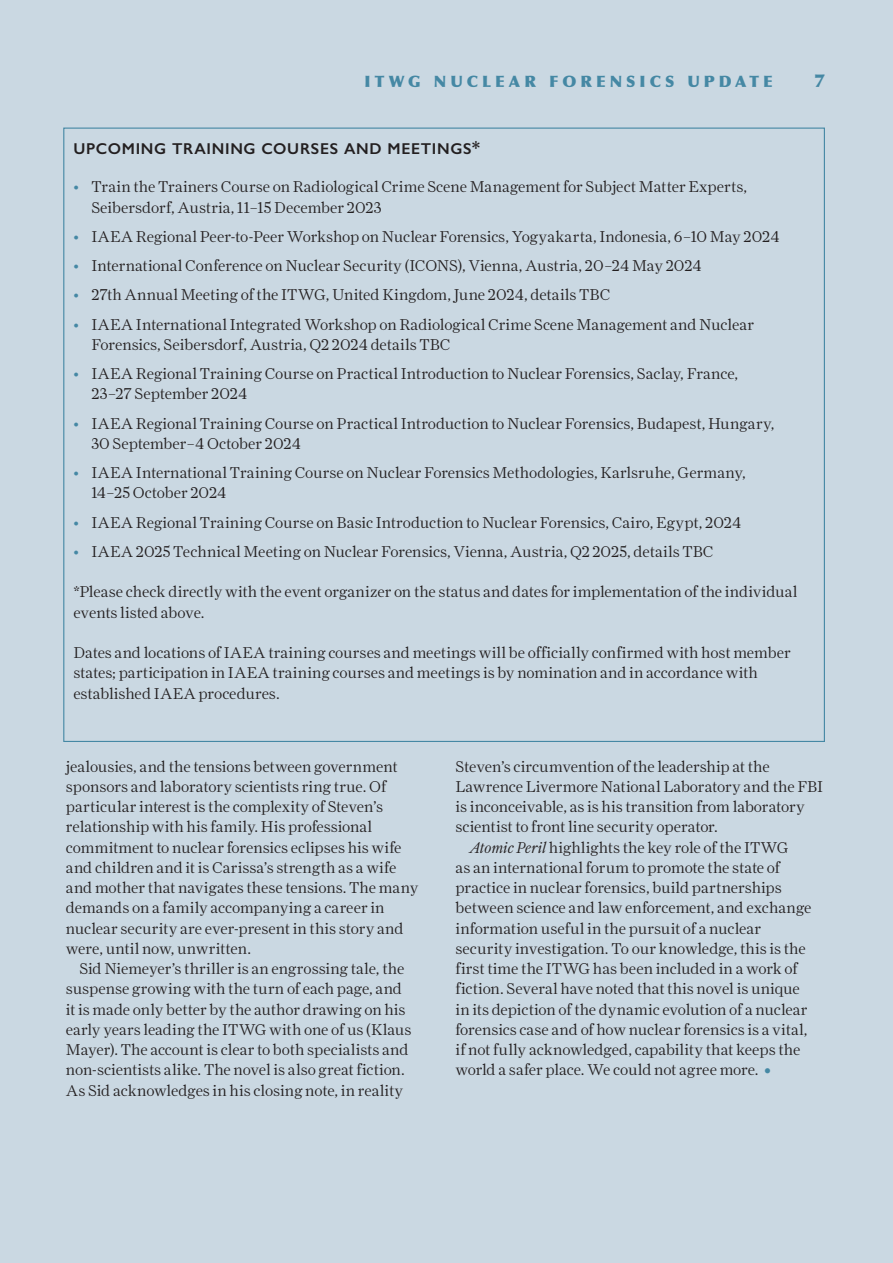
<style>
.page{position:relative;width:893px;height:1263px;background:#cad8e2}
.page>*{position:absolute;margin:0;border:0;box-sizing:border-box;transform-origin:0 0}
.t1{font:900 18px "Optima";color:#4588a4}
.Normal_first_paragraph{font:300 15.75px/20.2px "Farnham Display";color:#231f20}
.A_head_no_rule{font:600 15.75px "Gill Sans";letter-spacing:.045em;color:#231f20}
.t2{font:900 15.75px "Optima";letter-spacing:.255em;color:#4588a4}
.s1{font-size:18px}
.s2{font-weight:400;font-size:15px;color:#4588a4}
.s3{font-style:italic}
.s4{font-family:"Minion Pro";font-weight:400;font-size:19.5px;color:#4588a4}
</style>
<div class="page">
<p class="t2" style="left:365px;top:72px;width:410px">ITWG NUCLEAR FORENSICS UPDATE</p>
<p class="t1" style="left:814px;top:69px;width:12px">7</p>
<p class="A_head_no_rule" style="left:73px;top:139px;width:408px">UPCOMING TRAINING COURSES AND MEETINGS<span class="s1">*</span></p>
<p class="Normal_first_paragraph" style="left:91px;top:177px;width:657px;text-indent:-18px"><span class="s2">•</span> Train the Trainers Course on Radiological Crime Scene Management for Subject Matter Experts,<br>Seibersdorf, Austria, 11–15 December 2023</p>
<p class="Normal_first_paragraph" style="left:73px;top:226px;width:708px"><span class="s2">•</span> IAEA Regional Peer-to-Peer Workshop on Nuclear Forensics, Yogyakarta, Indonesia, 6–10 May 2024</p>
<p class="Normal_first_paragraph" style="left:73px;top:255px;width:630px"><span class="s2">•</span> International Conference on Nuclear Security (ICONS), Vienna, Austria, 20–24 May 2024</p>
<p class="Normal_first_paragraph" style="left:73px;top:285px;width:538px"><span class="s2">•</span> 27th Annual Meeting of the ITWG, United Kingdom, June 2024, details TBC</p>
<p class="Normal_first_paragraph" style="left:91px;top:314px;width:664px;text-indent:-18px"><span class="s2">•</span> IAEA International Integrated Workshop on Radiological Crime Scene Management and Nuclear<br>Forensics, Seibersdorf, Austria, Q2 2024 details TBC</p>
<p class="Normal_first_paragraph" style="left:91px;top:363px;width:648px;text-indent:-18px"><span class="s2">•</span> IAEA Regional Training Course on Practical Introduction to Nuclear Forensics, Saclay, France,<br>23–27 September 2024</p>
<p class="Normal_first_paragraph" style="left:91px;top:413px;width:684px;text-indent:-18px"><span class="s2">•</span> IAEA Regional Training Course on Practical Introduction to Nuclear Forensics, Budapest, Hungary,<br>30 September–4 October 2024</p>
<p class="Normal_first_paragraph" style="left:91px;top:462px;width:656px;text-indent:-18px"><span class="s2">•</span> IAEA International Training Course on Nuclear Forensics Methodologies, Karlsruhe, Germany,<br>14–25 October 2024</p>
<p class="Normal_first_paragraph" style="left:73px;top:512px;width:669px"><span class="s2">•</span> IAEA Regional Training Course on Basic Introduction to Nuclear Forensics, Cairo, Egypt, 2024</p>
<p class="Normal_first_paragraph" style="left:73px;top:541px;width:641px"><span class="s2">•</span> IAEA 2025 Technical Meeting on Nuclear Forensics, Vienna, Austria, Q2 2025, details TBC</p>
<p class="Normal_first_paragraph" style="left:73px;top:582px;width:726px">*Please check directly with the event organizer on the status and dates for implementation of the individual events listed above.</p>
<p class="Normal_first_paragraph" style="left:73px;top:642px;width:719px">Dates and locations of IAEA training courses and meetings will be officially confirmed with host member states; participation in IAEA training courses and meetings is by nomination and in accordance with established IAEA procedures.</p>
<p class="Normal_first_paragraph" style="left:66px;top:756px;width:354px">jealousies, and the tensions between government sponsors and laboratory scientists ring true. Of particular interest is the complexity of Steven’s relationship with his family. His professional commitment to nuclear forensics eclipses his wife and children and it is Carissa’s strength as a wife and mother that navigates these tensions. The many demands on a family accompanying a career in nuclear security are ever-present in this story and were, until now, unwritten.</p>
<p class="Normal_first_paragraph" style="left:66px;top:958px;width:347px;text-align:center">Sid Niemeyer’s thriller is an engrossing tale, the suspense growing with the turn of each page, and it is made only better by the author drawing on his early years leading the ITWG with one of us (Klaus Mayer). The account is clear to both specialists and non-scientists alike. The novel is also great fiction.<br>As Sid acknowledges in his closing note, in reality</p>
<p class="Normal_first_paragraph" style="left:455px;top:756px;width:369px">Steven’s circumvention of the leadership at the Lawrence Livermore National Laboratory and the FBI is inconceivable, as is his transition from laboratory scientist to front line security operator.</p>
<p class="Normal_first_paragraph" style="left:455px;top:837px;width:357px;text-indent:14px"><span class="s3">Atomic Peril</span> highlights the key role of the ITWG<br>as an international forum to promote the state of practice in nuclear forensics, build partnerships between science and law enforcement, and exchange information useful in the pursuit of a nuclear security investigation. To our knowledge, this is the first time the ITWG has been included in a work of fiction. Several have noted that this novel is unique in its depiction of the dynamic evolution of a nuclear forensics case and of how nuclear forensics is a vital, if not fully acknowledged, capability that keeps the world a safer place. We could not agree more. <span class="s4">•</span></p>
</div>
